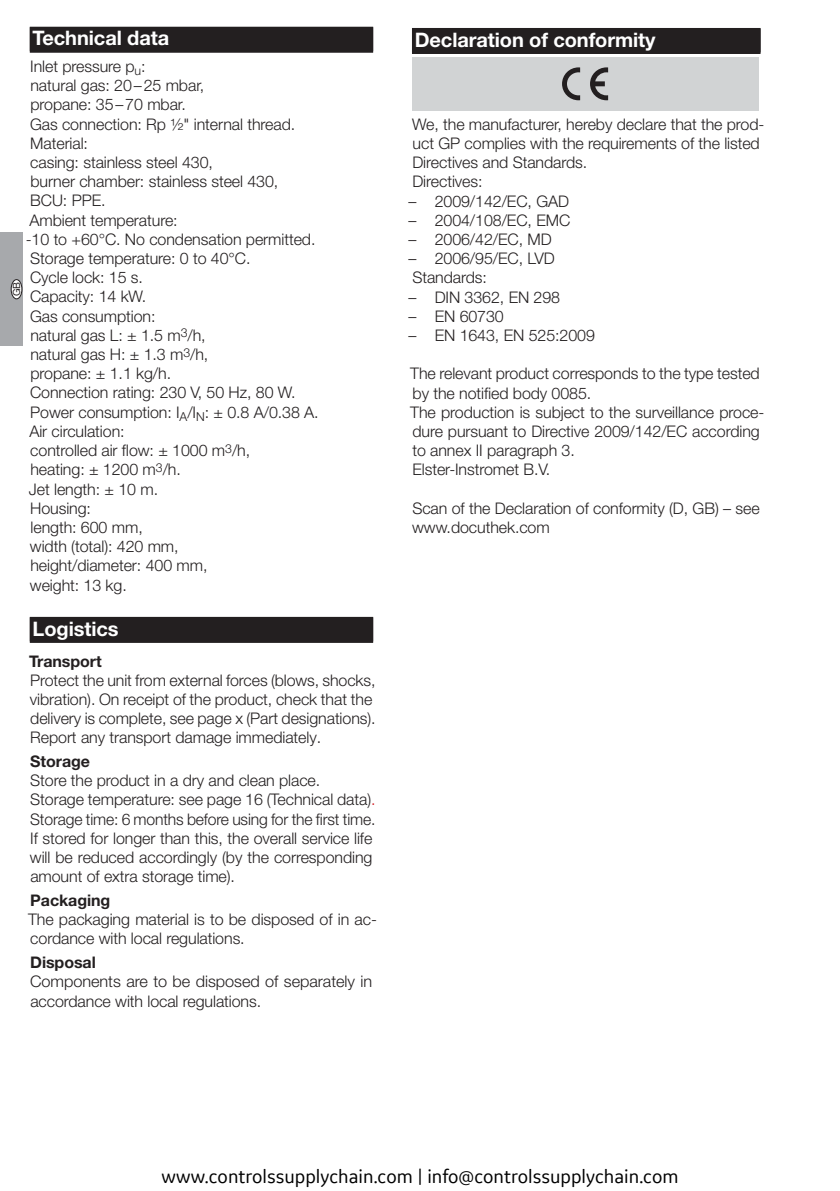
<style>
.page{position:relative;width:840px;height:1191px;background:#fff}
.page>*{position:absolute;margin:0;border:0;box-sizing:border-box;transform-origin:0 0}
.t1{font:20px "GE Sans";color:#010101}
.t2{font:700 20px "Helvetica Neue LT Pro";letter-spacing:-.005em;color:#fff}
.t3{font:300 16px/19.2px "Helvetica Neue LT Pro";letter-spacing:-.005em;color:#231f20}
.t4{font:700 16px "Helvetica Neue LT Pro";letter-spacing:-.005em;color:#231f20}
.t5{font:10px "Helvetica Neue LT Pro";color:#231f20}
.s1{color:#d2232a}
</style>
<div class="page">
<div style="left:0;top:232px;width:23px;height:114px;background:#a7a9ac"></div>
<div style="left:11px;top:280px;width:11px;height:19px;background:#fff;border-radius:50%"></div>
<div style="left:11px;top:279px;width:11px;height:20px;border:1px solid #231f20;border-radius:50%"></div>
<div style="left:412px;top:28px;width:348px;height:26px;background:#231f20"></div>
<div style="left:412px;top:57px;width:345px;height:53px;background:#d1d3d4"></div>
<svg style="left:562px;top:67px;width:18px;height:33px"></svg>
<svg style="left:590px;top:67px;width:17px;height:33px"></svg>
<div style="left:30px;top:27px;width:343px;height:26px;background:#231f20"></div>
<div style="left:30px;top:617px;width:343px;height:26px;background:#231f20"></div>
<p class="t2" style="left:33px;top:26px;width:138px">Technical data</p>
<p class="t3" style="left:26px;top:56px;width:294px">Inlet pressure p<sub>u</sub>:<br>natural gas: 20–25 mbar,<br>propane: 35–70 mbar.<br>Gas connection: Rp ½" internal thread.<br>Material:<br>casing: stainless steel 430,<br>burner chamber: stainless steel 430,<br>BCU: PPE.<br>Ambient temperature:<br>-10 to +60°C. No condensation permitted.<br>Storage temperature: 0 to 40°C.<br>Cycle lock: 15 s.<br>Capacity: 14 kW.<br>Gas consumption:<br>natural gas L: ± 1.5 m<sup>3</sup>/h,<br>natural gas H: ± 1.3 m<sup>3</sup>/h,<br>propane: ± 1.1 kg/h.<br>Connection rating: 230 V, 50 Hz, 80 W.<br>Power consumption: I<sub>A</sub>/I<sub>N</sub>: ± 0.8 A/0.38 A.<br>Air circulation:<br>controlled air flow: ± 1000 m<sup>3</sup>/h,<br>heating: ± 1200 m<sup>3</sup>/h.<br>Jet length: ± 10 m.<br>Housing:<br>length: 600 mm,<br>width (total): 420 mm,<br>height/diameter: 400 mm,<br>weight: 13 kg.</p>
<p class="t2" style="left:33px;top:616px;width:87px">Logistics</p>
<p class="t4" style="left:29px;top:651px;width:74px">Transport</p>
<p class="t3" style="left:30px;top:670px;width:347px">Protect the unit from external forces (blows, shocks, vibration). On receipt of the product, check that the delivery is complete, see page x (Part designations).<br>Report any transport damage immediately.</p>
<p class="t4" style="left:30px;top:751px;width:61px">Storage</p>
<p class="t3" style="left:30px;top:770px;width:347px">Store the product in a dry and clean place.<br>Storage temperature: see page 16 (Technical data)<span class="s1">.<br></span>Storage time: 6 months before using for the first time.<br>If stored for longer than this, the overall service life will be reduced accordingly (by the corresponding amount of extra storage time).</p>
<p class="t4" style="left:30px;top:890px;width:81px">Packaging</p>
<p class="t3" style="left:28px;top:909px;width:350px">The packaging material is to be disposed of in ac&shy;cordance with local regulations.</p>
<p class="t4" style="left:30px;top:952px;width:67px">Disposal</p>
<p class="t3" style="left:30px;top:971px;width:343px">Components are to be disposed of separately in accordance with local regulations.</p>
<p class="t5" style="left:11px;top:296px;width:16px;rotate:-90deg">GB</p>
<p class="t5" style="left:67px;top:292px;width:7px;rotate:-90deg">F</p>
<p class="t5" style="left:124px;top:296px;width:14px;rotate:-90deg">NL</p>
<p class="t2" style="left:414px;top:27px;width:242px">Declaration of conformity</p>
<p class="t3" style="left:412px;top:114px;width:354px">We, the manufacturer, hereby declare that the prod&shy;uct GP complies with the requirements of the listed Directives and Standards.<br>Directives:</p>
<p class="t3" style="left:408px;top:191px;width:162px">– 2009/142/EC, GAD</p>
<p class="t3" style="left:408px;top:210px;width:163px">– 2004/108/EC, EMC</p>
<p class="t3" style="left:408px;top:229px;width:145px">– 2006/42/EC, MD</p>
<p class="t3" style="left:408px;top:248px;width:148px">– 2006/95/EC, LVD<br>Standards:</p>
<p class="t3" style="left:408px;top:287px;width:153px">– DIN 3362, EN 298</p>
<p class="t3" style="left:408px;top:306px;width:97px">– EN 60730</p>
<p class="t3" style="left:408px;top:325px;width:188px">– EN 1643, EN 525:2009</p>
<p class="t3" style="left:410px;top:364px;width:355px">The relevant product corresponds to the type tested by the notified body 0085.<br>The production is subject to the surveillance proce&shy;dure pursuant to Directive 2009/142/EC according to annex II paragraph 3.<br>Elster-Instromet B.V.</p>
<p class="t3" style="left:412px;top:498px;width:349px">Scan of the Declaration of conformity (D, GB) – see www.docuthek.com</p>
<p class="t3" style="left:371px;top:1164px;width:47px">GB-16</p>
<p class="t1" style="left:161px;top:1164px;width:518px">www.controlssupplychain.com | info@controlssupplychain.com</p>
</div>
